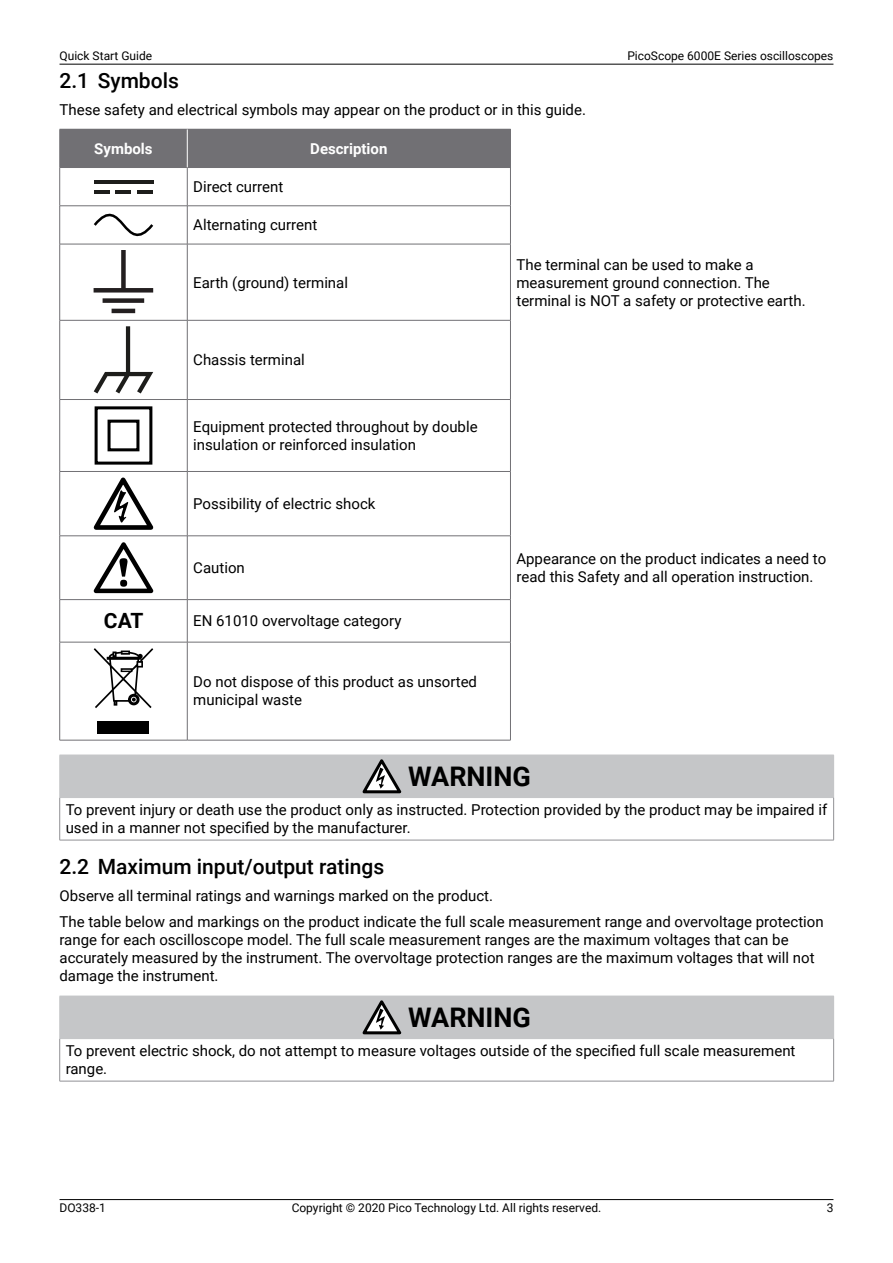
<style>
.page{position:relative;width:893px;height:1263px;background:#fff}
.page>*{position:absolute;margin:0;border:0;box-sizing:border-box;transform-origin:0 0}
.t1{font:700 27px "Roboto";color:#000}
.t2{font:500 21px "Roboto";color:#000}
.t3{font:700 21px "Roboto";color:#000}
.t4{font:15px/18px "Roboto";color:#000}
.t5{font:700 15px "Roboto";color:#fff}
.t6{font:12px "Roboto";color:#000}
</style>
<div class="page">
<hr style="left:60px;top:64px;width:773px;height:1px;background:#000">
<hr style="left:60px;top:1199px;width:773px;height:1px;background:#000">
<div style="left:60px;top:129px;width:127px;height:38px;background:#717074"></div>
<div style="left:187px;top:129px;width:323px;height:38px;background:#717074"></div>
<hr style="left:59px;top:168px;width:1px;height:38px;background:#717074">
<hr style="left:59px;top:206px;width:1px;height:38px;background:#717074">
<hr style="left:59px;top:244px;width:1px;height:76px;background:#717074">
<hr style="left:60px;top:206px;width:127px;height:1px;background:#717074">
<hr style="left:60px;top:244px;width:127px;height:1px;background:#717074">
<hr style="left:187px;top:168px;width:1px;height:38px;background:#717074">
<hr style="left:187px;top:206px;width:1px;height:38px;background:#717074">
<hr style="left:187px;top:244px;width:1px;height:76px;background:#717074">
<hr style="left:187px;top:206px;width:324px;height:1px;background:#717074">
<hr style="left:187px;top:244px;width:324px;height:1px;background:#717074">
<hr style="left:510px;top:168px;width:1px;height:38px;background:#717074">
<hr style="left:510px;top:206px;width:1px;height:38px;background:#717074">
<hr style="left:510px;top:244px;width:1px;height:76px;background:#717074">
<hr style="left:59px;top:320px;width:1px;height:79px;background:#717074">
<hr style="left:59px;top:400px;width:1px;height:71px;background:#717074">
<hr style="left:59px;top:472px;width:1px;height:64px;background:#717074">
<hr style="left:60px;top:320px;width:127px;height:1px;background:#717074">
<hr style="left:60px;top:399px;width:127px;height:1px;background:#717074">
<hr style="left:60px;top:471px;width:127px;height:1px;background:#717074">
<hr style="left:187px;top:320px;width:1px;height:79px;background:#717074">
<hr style="left:187px;top:400px;width:1px;height:71px;background:#717074">
<hr style="left:187px;top:472px;width:1px;height:64px;background:#717074">
<hr style="left:187px;top:320px;width:324px;height:1px;background:#717074">
<hr style="left:187px;top:399px;width:324px;height:1px;background:#717074">
<hr style="left:187px;top:471px;width:324px;height:1px;background:#717074">
<hr style="left:510px;top:320px;width:1px;height:79px;background:#717074">
<hr style="left:510px;top:400px;width:1px;height:71px;background:#717074">
<hr style="left:510px;top:472px;width:1px;height:64px;background:#717074">
<hr style="left:59px;top:536px;width:1px;height:63px;background:#717074">
<hr style="left:60px;top:535px;width:127px;height:1px;background:#717074">
<hr style="left:187px;top:536px;width:1px;height:63px;background:#717074">
<hr style="left:187px;top:535px;width:324px;height:1px;background:#717074">
<hr style="left:510px;top:536px;width:1px;height:63px;background:#717074">
<hr style="left:59px;top:600px;width:1px;height:42px;background:#717074">
<hr style="left:59px;top:642px;width:1px;height:98px;background:#717074">
<hr style="left:60px;top:599px;width:127px;height:1px;background:#717074">
<hr style="left:60px;top:642px;width:127px;height:1px;background:#717074">
<hr style="left:60px;top:740px;width:127px;height:1px;background:#717074">
<hr style="left:187px;top:600px;width:1px;height:42px;background:#717074">
<hr style="left:187px;top:642px;width:1px;height:98px;background:#717074">
<hr style="left:187px;top:599px;width:324px;height:1px;background:#717074">
<hr style="left:187px;top:642px;width:324px;height:1px;background:#717074">
<hr style="left:187px;top:740px;width:324px;height:1px;background:#717074">
<hr style="left:510px;top:600px;width:1px;height:42px;background:#717074">
<hr style="left:510px;top:642px;width:1px;height:98px;background:#717074">
<hr style="left:510px;top:129px;width:1px;height:38px;background:#717074">
<hr style="left:187px;top:167px;width:324px;height:1px;background:#717074">
<hr style="left:59px;top:129px;width:1px;height:38px;background:#717074">
<hr style="left:60px;top:167px;width:127px;height:1px;background:#717074">
<hr style="left:187px;top:129px;width:1px;height:38px;background:#fff">
<hr style="left:94px;top:180px;width:59px;height:3px;background:#1d1d1b">
<hr style="left:94px;top:190px;width:15px;height:3px;background:#1d1d1b">
<hr style="left:116px;top:190px;width:15px;height:3px;background:#1d1d1b">
<hr style="left:138px;top:190px;width:15px;height:3px;background:#1d1d1b">
<svg style="left:94px;top:214px;width:59px;height:22px"></svg>
<div style="left:121px;top:250px;width:5px;height:39px;background:#231f20"></div>
<div style="left:94px;top:288px;width:59px;height:5px;background:#231f20"></div>
<div style="left:103px;top:298px;width:41px;height:5px;background:#231f20"></div>
<hr style="left:112px;top:309px;width:23px;height:4px;background:#231f20">
<svg style="left:94px;top:326px;width:59px;height:67px"></svg>
<div style="left:95px;top:406px;width:57px;height:59px;border:3px solid #000"></div>
<div style="left:108px;top:420px;width:31px;height:31px;border:3px solid #000"></div>
<svg style="left:94px;top:477px;width:59px;height:53px"></svg>
<svg style="left:94px;top:542px;width:59px;height:51px"></svg>
<div style="left:97px;top:721px;width:52px;height:13px;background:#000"></div>
<svg style="left:94px;top:648px;width:59px;height:60px"></svg>
<div style="left:60px;top:755px;width:774px;height:42px;background:#c5c6c8"></div>
<hr style="left:59px;top:755px;width:1px;height:42px;background:#c5c6c8">
<hr style="left:60px;top:797px;width:774px;height:1px;background:#c5c6c8">
<hr style="left:59px;top:798px;width:1px;height:42px;background:#919195">
<hr style="left:833px;top:798px;width:1px;height:42px;background:#919195">
<hr style="left:60px;top:840px;width:774px;height:1px;background:#919195">
<svg style="left:362px;top:759px;width:39px;height:34px"></svg>
<div style="left:60px;top:996px;width:774px;height:42px;background:#c5c6c8"></div>
<hr style="left:59px;top:996px;width:1px;height:42px;background:#c5c6c8">
<hr style="left:60px;top:1038px;width:774px;height:1px;background:#c5c6c8">
<hr style="left:59px;top:1039px;width:1px;height:42px;background:#919195">
<hr style="left:833px;top:1039px;width:1px;height:42px;background:#919195">
<hr style="left:60px;top:1081px;width:774px;height:1px;background:#919195">
<svg style="left:362px;top:1000px;width:39px;height:34px"></svg>
<p class="t6" style="left:60px;top:47px;width:94px">Quick Start Guide</p>
<p class="t6" style="left:627px;top:47px;width:208px">PicoScope 6000E Series oscilloscopes</p>
<h2 class="t2" style="left:60px;top:66px;width:121px">2.1 Symbols</h2>
<p class="t4" style="left:60px;top:100px;width:528px">These safety and electrical symbols may appear on the product or in this guide.</p>
<p class="t5" style="left:94px;top:138px;width:60px">Symbols</p>
<p class="t5" style="left:310px;top:138px;width:79px">Description</p>
<p class="t4" style="left:193px;top:177px;width:92px">Direct current</p>
<p class="t4" style="left:193px;top:215px;width:125px">Alternating current</p>
<p class="t4" style="left:193px;top:273px;width:156px">Earth (ground) terminal</p>
<p class="t4" style="left:193px;top:350px;width:113px">Chassis terminal</p>
<p class="t4" style="left:193px;top:417px;width:286px">Equipment protected throughout by double insulation or reinforced insulation</p>
<p class="t4" style="left:193px;top:494px;width:184px">Possibility of electric shock</p>
<p class="t4" style="left:516px;top:255px;width:291px">The terminal can be used to make a measurement ground connection. The terminal is NOT a safety or protective earth.</p>
<p class="t4" style="left:193px;top:558px;width:53px">Caution</p>
<p class="t4" style="left:516px;top:549px;width:311px">Appearance on the product indicates a need to read this Safety and all operation instruction.</p>
<h2 class="t3" style="left:104px;top:606px;width:41px">CAT</h2>
<p class="t4" style="left:193px;top:611px;width:210px">EN 61010 overvoltage category</p>
<p class="t4" style="left:193px;top:672px;width:285px">Do not dispose of this product as unsorted municipal waste</p>
<h1 class="t1" style="left:408px;top:757px;width:124px">WARNING</h1>
<p class="t4" style="left:66px;top:800px;width:763px">To prevent injury or death use the product only as instructed. Protection provided by the product may be impaired if used in a manner not specified by the manufacturer.</p>
<h2 class="t2" style="left:60px;top:852px;width:326px">2.2 Maximum input/output ratings</h2>
<p class="t4" style="left:60px;top:882px;width:766px;line-height:26.5px">Observe all terminal ratings and warnings marked on the product.<br>The table below and markings on the product indicate the full scale measurement range and overvoltage protection</p>
<p class="t4" style="left:60px;top:930px;width:757px">range for each oscilloscope model. The full scale measurement ranges are the maximum voltages that can be accurately measured by the instrument. The overvoltage protection ranges are the maximum voltages that will not damage the instrument.</p>
<h1 class="t1" style="left:408px;top:998px;width:124px">WARNING</h1>
<p class="t4" style="left:66px;top:1041px;width:731px">To prevent electric shock, do not attempt to measure voltages outside of the specified full scale measurement range.</p>
<p class="t6" style="left:60px;top:1200px;width:48px">DO338-1</p>
<p class="t6" style="left:292px;top:1200px;width:311px">Copyright © 2020 Pico Technology Ltd. All rights reserved.</p>
<p class="t6" style="left:827px;top:1200px;width:8px">3</p>
</div>
